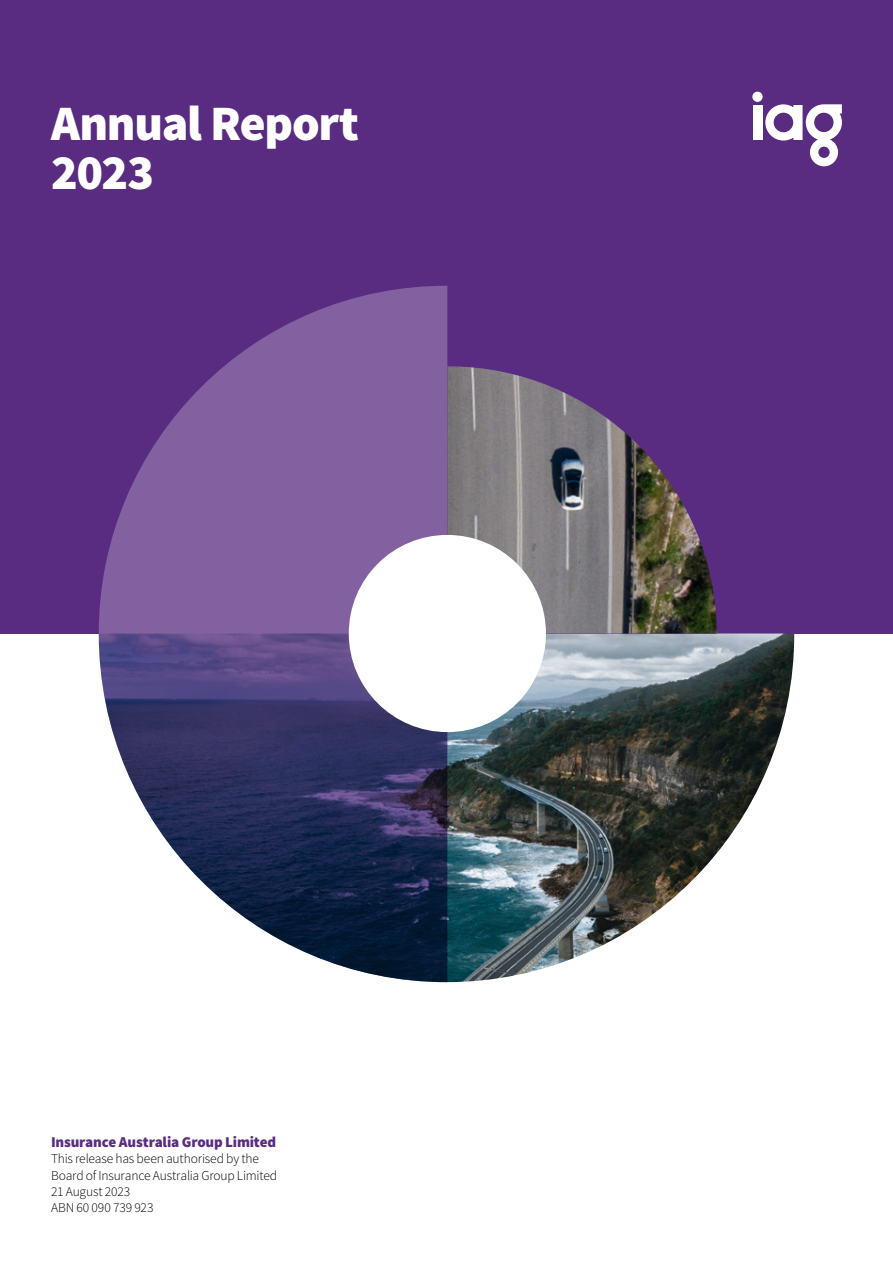
<style>
.page{position:relative;width:893px;height:1263px;background:#fff}
.page>*{position:absolute;margin:0;border:0;box-sizing:border-box;transform-origin:0 0}
.t1{font:900 49.5px/49.5px "Source Sans Pro";letter-spacing:-.025em;color:#fff}
.t2{font:900 15px "Source Sans Pro";letter-spacing:-.015em;color:#592c82}
.t3{font:300 13.5px/16.2px "Source Sans Pro";letter-spacing:-.015em;color:#000}
</style>
<div class="page">
<div style="left:0;top:0;width:893px;height:633px;background:#592c82"></div>
<svg style="left:99px;top:286px;width:348px;height:347px;fill:#8361a1"></svg>
<img style="left:447px;top:633px;width:347px;height:349px">
<img style="left:447px;top:366px;width:270px;height:267px">
<svg style="left:99px;top:633px;width:348px;height:349px"></svg>
<div style="left:349px;top:535px;width:197px;height:197px;background:#fff;border-radius:50%"></div>
<svg style="left:765px;top:104px;width:77px;height:62px"></svg>
<div style="left:752px;top:92px;width:11px;height:10px;background:#fff;border-radius:50%"></div>
<div style="left:753px;top:105px;width:9px;height:35px;background:#fff"></div>
<h1 class="t1" style="left:51px;top:101px;width:309px">Annual Report<br>2023</h1>
<p class="t2" style="left:51px;top:1132px;width:227px">Insurance Australia Group Limited</p>
<p class="t3" style="left:51px;top:1151px;width:228px">This release has been authorised by the<br>Board of Insurance Australia Group Limited<br>21 August 2023<br>ABN 60 090 739 923</p>
</div>
